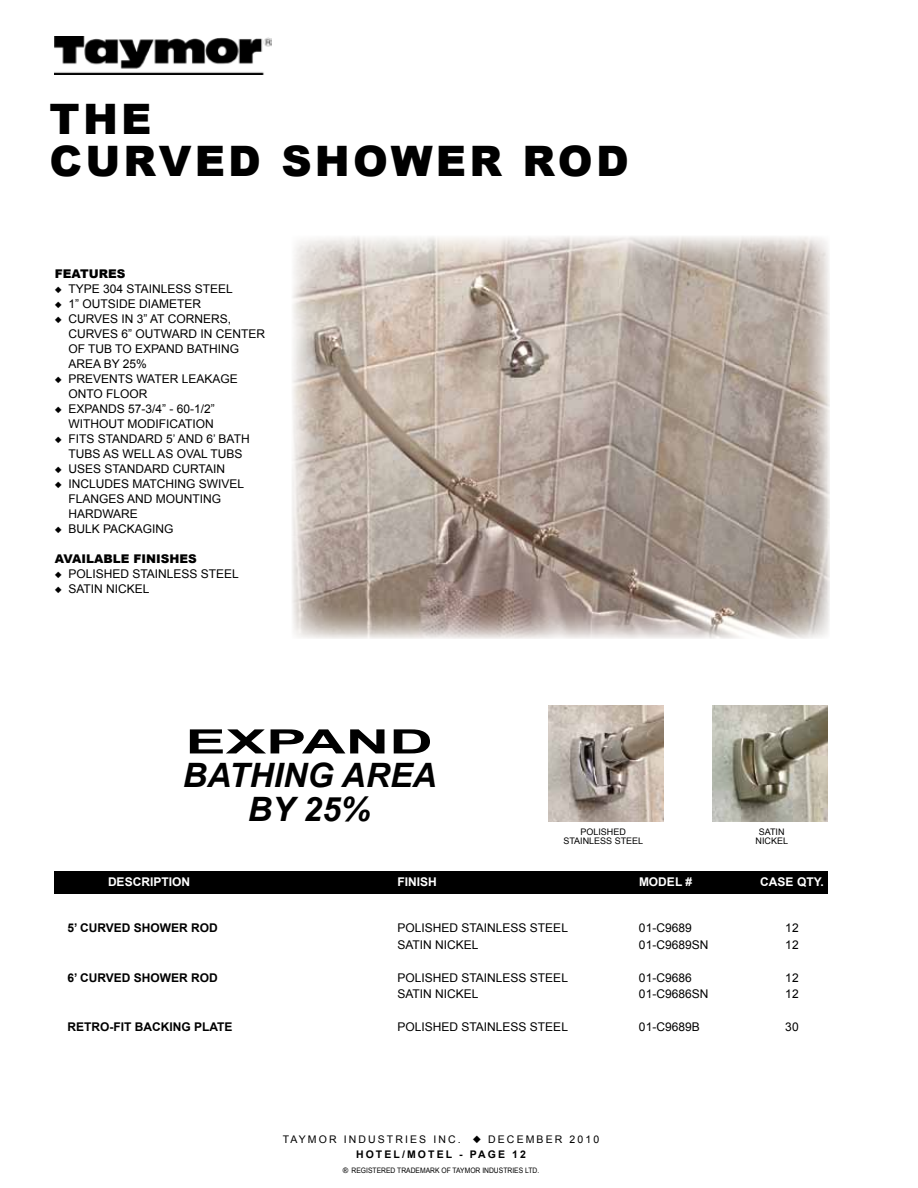
<style>
.page{position:relative;width:918px;height:1188px;background:#fff}
.page>*{position:absolute;margin:0;border:0;box-sizing:border-box;transform-origin:0 0}
.t1{font:900 42px/42px "Arial";letter-spacing:.075em;color:#000}
.t2{font:italic 700 33.6px/33.6px "Arial";color:#000;text-align:center}
.t3{font:700 33.6px "Arial";color:#000;scale:1.8 1}
.t4{font:12px/15px "Arial";color:#000}
.t5{font:700 12px "Arial";color:#000}
.t6{font:700 12px "Arial";color:#fff}
.t7{font:900 12px "Arial";color:#000}
.t8{font:10.5px/15px "Arial";letter-spacing:.2em;color:#000;text-align:center}
.t9{font:9px/9px "Arial";color:#000;text-align:center}
.t10{font:7.5px "Arial";color:#000}
.s1{font-weight:700}
</style>
<div class="page">
<img style="left:54px;top:36px;width:217px;height:39px">
<div style="left:54px;top:871px;width:774px;height:22px;background:#000"></div>
<img style="left:292px;top:236px;width:538px;height:403px">
<img style="left:712px;top:706px;width:116px;height:115px">
<img style="left:548px;top:706px;width:116px;height:115px">
<h1 class="t1" style="left:50px;top:98px;width:581px">THE<br>CURVED SHOWER ROD</h1>
<p class="t7" style="left:55px;top:267px;width:72px">FEATURES</p>
<p class="t4" style="left:55px;top:282px;width:180px">◆ TYPE 304 STAINLESS STEEL</p>
<p class="t4" style="left:55px;top:297px;width:148px">◆ 1” OUTSIDE DIAMETER</p>
<p class="t4" style="left:68px;top:312px;width:198px;text-indent:-13px">◆ CURVES IN 3” AT CORNERS,<br>CURVES 6” OUTWARD IN CENTER<br>OF TUB TO EXPAND BATHING<br>AREA BY 25%</p>
<p class="t4" style="left:68px;top:372px;width:171px;text-indent:-13px">◆ PREVENTS WATER LEAKAGE<br>ONTO FLOOR</p>
<p class="t4" style="left:55px;top:402px;width:161px;text-align:right">◆ EXPANDS 57-3/4” - 60-1/2”<br>WITHOUT MODIFICATION</p>
<p class="t4" style="left:55px;top:432px;width:196px;text-align:center">◆ FITS STANDARD 5’ AND 6’ BATH<br>TUBS AS WELL AS OVAL TUBS</p>
<p class="t4" style="left:55px;top:462px;width:172px">◆ USES STANDARD CURTAIN</p>
<p class="t4" style="left:68px;top:477px;width:177px;text-indent:-13px">◆ INCLUDES MATCHING SWIVEL<br>FLANGES AND MOUNTING<br>HARDWARE</p>
<p class="t4" style="left:55px;top:522px;width:120px">◆ BULK PACKAGING</p>
<p class="t7" style="left:55px;top:552px;width:143px">AVAILABLE FINISHES</p>
<p class="t4" style="left:55px;top:567px;width:186px">◆ POLISHED STAINLESS STEEL</p>
<p class="t4" style="left:55px;top:582px;width:96px">◆ SATIN NICKEL</p>
<h2 class="t3" style="left:185px;top:720px;width:139px">EXPAND</h2>
<h2 class="t2" style="left:183px;top:760px;width:255px">BATHING AREA<br>BY 25%</h2>
<p class="t9" style="left:563px;top:827px;width:81px">POLISHED<br>STAINLESS STEEL</p>
<p class="t9" style="left:756px;top:828px;width:34px">SATIN<br>NICKEL</p>
<p class="t6" style="left:108px;top:874px;width:84px">DESCRIPTION</p>
<p class="t6" style="left:398px;top:874px;width:41px">FINISH</p>
<p class="t6" style="left:639px;top:874px;width:55px">MODEL #</p>
<p class="t6" style="left:760px;top:874px;width:65px">CASE QTY.</p>
<p class="t5" style="left:68px;top:920px;width:152px">5’ CURVED SHOWER ROD</p>
<p class="t4" style="left:398px;top:921px;width:172px">POLISHED STAINLESS STEEL</p>
<p class="t4" style="left:639px;top:921px;width:54px">01-C9689</p>
<p class="t4" style="left:785px;top:921px;width:15px">12</p>
<p class="t4" style="left:397px;top:937px;width:83px">SATIN NICKEL</p>
<p class="t4" style="left:639px;top:937px;width:71px">01-C9689SN</p>
<p class="t4" style="left:785px;top:937px;width:15px">12</p>
<p class="t5" style="left:67px;top:970px;width:152px">6’ CURVED SHOWER ROD</p>
<p class="t4" style="left:397px;top:970px;width:172px">POLISHED STAINLESS STEEL</p>
<p class="t4" style="left:639px;top:970px;width:54px">01-C9686</p>
<p class="t4" style="left:785px;top:970px;width:15px">12</p>
<p class="t4" style="left:397px;top:987px;width:83px">SATIN NICKEL</p>
<p class="t4" style="left:639px;top:987px;width:71px">01-C9686SN</p>
<p class="t4" style="left:785px;top:987px;width:15px">12</p>
<p class="t5" style="left:67px;top:1019px;width:167px">RETRO-FIT BACKING PLATE</p>
<p class="t4" style="left:397px;top:1020px;width:172px">POLISHED STAINLESS STEEL</p>
<p class="t4" style="left:639px;top:1020px;width:62px">01-C9689B</p>
<p class="t4" style="left:785px;top:1020px;width:15px">30</p>
<p class="t8" style="left:283px;top:1132px;width:318px">TAYMOR INDUSTRIES INC. ◆ DECEMBER 2010<br><span class="s1">HOTEL/MOTEL - PAGE 12</span></p>
<p class="t10" style="left:343px;top:1165px;width:198px">® REGISTERED TRADEMARK OF TAYMOR INDUSTRIES LTD.</p>
</div>
